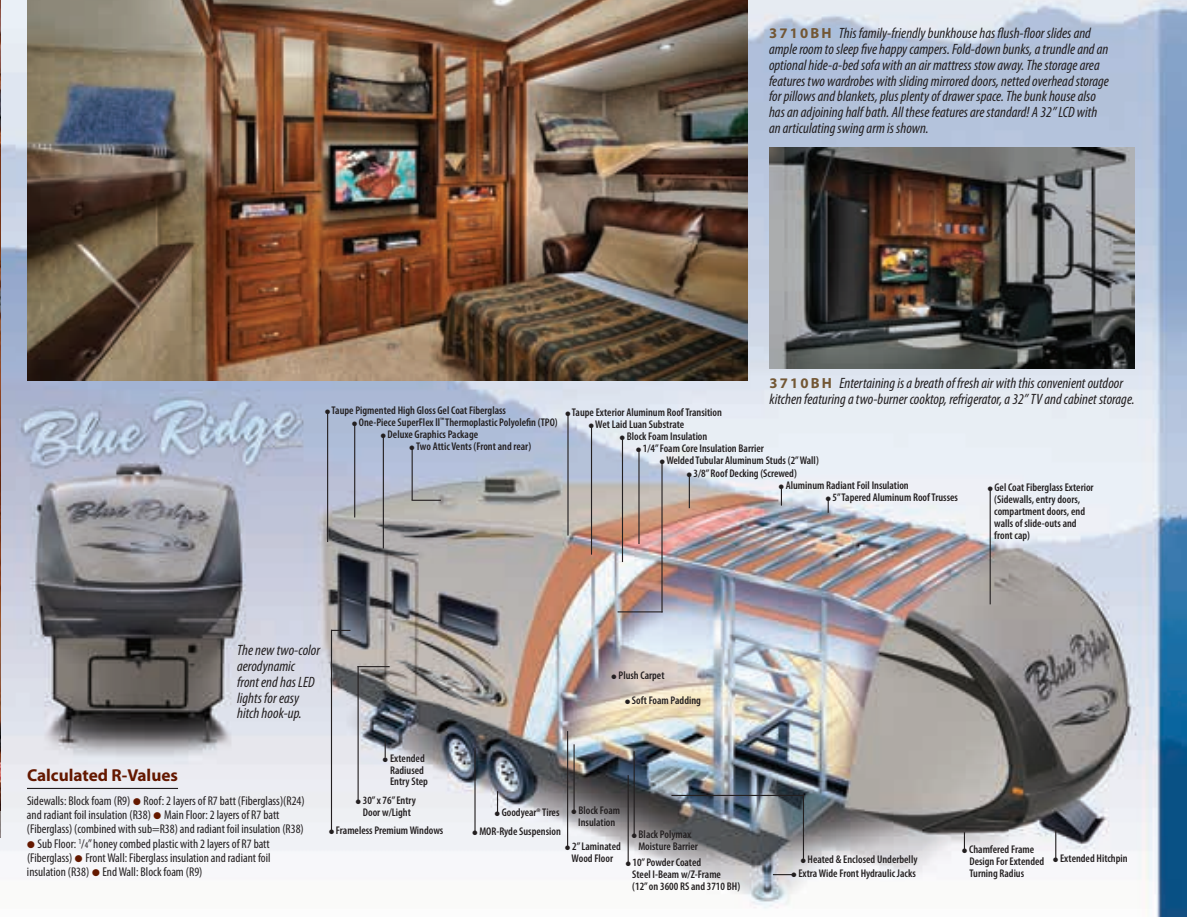
<style>
.page{position:relative;width:1187px;height:917px;background:#fff}
.page>*{position:absolute;margin:0;border:0;box-sizing:border-box;transform-origin:0 0}
.t1{font:700 17.25px "Myriad";color:#641800}
.t2{font:italic condensed 15px/15.8px "Myriad Pro";color:#231f20}
.t3{font:condensed 12.75px/14.2px "Myriad Pro";color:#231f20}
.t4{font:600 condensed 11.1px/12px "Myriad Pro";color:#231f20}
.s1{font-family:"Myriad";font-weight:700;font-style:normal;font-stretch:normal;font-size:14.7px;color:#735734}
.s2{color:#641800}
.s3{font-size:8.85px}
</style>
<div class="page">
<img style="left:0;top:0;width:1187px;height:917px">
<img style="left:0;top:810px;width:1px;height:27px">
<img style="left:0;top:1px;width:1px;height:809px">
<img style="left:27px;top:0;width:720px;height:381px">
<img style="left:769px;top:147px;width:365px;height:221px">
<hr style="left:354px;top:423px;width:1px;height:94px;background:#231f20">
<hr style="left:383px;top:434px;width:1px;height:114px;background:#231f20">
<hr style="left:412px;top:448px;width:1px;height:52px;background:#231f20">
<svg style="left:412px;top:500px;width:29px;height:1px"></svg>
<hr style="left:591px;top:426px;width:1px;height:129px;background:#231f20">
<hr style="left:622px;top:438px;width:1px;height:124px;background:#231f20">
<hr style="left:638px;top:451px;width:2px;height:93px;background:#231f20">
<hr style="left:661px;top:462px;width:2px;height:150px;background:#231f20">
<hr style="left:618px;top:611px;width:45px;height:1px;background:#231f20">
<hr style="left:990px;top:490px;width:1px;height:114px;background:#231f20">
<svg style="left:1055px;top:830px;width:1px;height:28px"></svg>
<svg style="left:964px;top:832px;width:1px;height:19px"></svg>
<svg style="left:773px;top:874px;width:22px;height:1px"></svg>
<hr style="left:634px;top:751px;width:1px;height:85px;background:#231f20">
<hr style="left:628px;top:775px;width:1px;height:89px;background:#231f20">
<hr style="left:567px;top:731px;width:1px;height:117px;background:#231f20">
<hr style="left:803px;top:795px;width:1px;height:64px;background:#231f20">
<hr style="left:671px;top:795px;width:133px;height:1px;background:#231f20">
<svg style="left:497px;top:791px;width:1px;height:23px"></svg>
<hr style="left:474px;top:747px;width:2px;height:86px;background:#231f20">
<svg style="left:385px;top:738px;width:1px;height:20px"></svg>
<hr style="left:358px;top:666px;width:1px;height:136px;background:#231f20">
<hr style="left:358px;top:666px;width:32px;height:1px;background:#231f20">
<hr style="left:331px;top:630px;width:1px;height:202px;background:#231f20">
<svg style="left:332px;top:630px;width:18px;height:1px"></svg>
<hr style="left:567px;top:414px;width:2px;height:122px;background:#231f20">
<hr style="left:574px;top:744px;width:1px;height:68px;background:#231f20">
<hr style="left:327px;top:412px;width:1px;height:130px;background:#231f20">
<hr style="left:689px;top:477px;width:1px;height:31px;background:#231f20">
<svg style="left:781px;top:489px;width:1px;height:17px"></svg>
<svg style="left:828px;top:500px;width:1px;height:13px"></svg>
<hr style="left:27px;top:788px;width:151px;height:1px;background:#231f20">
<p class="t2" style="left:769px;top:27px;width:342px"><span class="s1">3 7 1 0 B H</span> This family-friendly bunkhouse has flush-floor slides and ample room to sleep five happy campers. Fold-down bunks, a trundle and an optional hide-a-bed sofa with an air mattress stow away. The storage area features two wardrobes with sliding mirrored doors, netted overhead storage for pillows and blankets, plus plenty of drawer space. The bunk house also has an adjoining half bath. All these features are standard! A 32” LCD with an articulating swing arm is shown.</p>
<p class="t4" style="left:325px;top:406px;width:182px">● Taupe Pigmented High Gloss Gel Coat Fiberglass</p>
<p class="t4" style="left:352px;top:418px;width:207px">● One-Piece SuperFlex ll<sup>™</sup> Thermoplastic Polyolefin (TPO)</p>
<p class="t4" style="left:381px;top:430px;width:99px">● Deluxe Graphics Package</p>
<p class="t4" style="left:410px;top:442px;width:123px">● Two Attic Vents (Front and rear)</p>
<h2 class="t2" style="left:769px;top:377px;width:367px"><span class="s1">3 7 1 0 B H</span> Entertaining is a breath of fresh air with this convenient outdoor kitchen featuring a two-burner cooktop, refrigerator, a 32” TV and cabinet storage.</h2>
<p class="t4" style="left:565px;top:407px;width:158px">● Taupe Exterior Aluminum Roof Transition</p>
<p class="t4" style="left:589px;top:419px;width:97px">● Wet Laid Luan Substrate</p>
<p class="t4" style="left:620px;top:431px;width:89px">● Block Foam Insulation</p>
<p class="t4" style="left:636px;top:443px;width:129px">● 1/4” Foam Core Insulation Barrier</p>
<p class="t4" style="left:660px;top:455px;width:161px">● Welded Tubular Aluminum Studs (2” Wall)</p>
<p class="t4" style="left:687px;top:468px;width:112px">● 3/8” Roof Decking (Screwed)</p>
<p class="t4" style="left:779px;top:480px;width:131px">● Aluminum Radiant Foil Insulation</p>
<p class="t4" style="left:826px;top:492px;width:134px">● 5” Tapered Aluminum Roof Trusses</p>
<p class="t4" style="left:994px;top:482px;width:101px;text-indent:-7px">● Gel Coat Fiberglass Exterior (Sidewalls, entry doors, compartment doors, end walls of slide-outs and front cap)</p>
<h2 class="t2" style="left:237px;top:644px;width:85px">The new two-color aerodynamic front end has LED lights for easy hitch hook-up.</h2>
<p class="t4" style="left:612px;top:670px;width:54px">● Plush Carpet</p>
<p class="t4" style="left:625px;top:695px;width:77px">● Soft Foam Padding</p>
<h1 class="t1" style="left:27px;top:769px;width:153px">Calculated R-Values</h1>
<p class="t3" style="left:27px;top:795px;width:279px">Sidewalls: Block foam (R9) <span class="s2">●</span> Roof: 2 layers of R7 batt (Fiberglass)(R24) and radiant foil insulation (R38) <span class="s2">●</span> Main Floor: 2 layers of R7 batt (Fiberglass) (combined with sub=R38) and radiant foil insulation (R38)</p>
<p class="t3" style="left:27px;top:837px;width:245px;text-align:justify"><span class="s2">●</span> Sub Floor: <sup>1</sup>/<span class="s3">4</span>” honey combed plastic with 2 layers of R7 batt (Fiberglass) <span class="s2">●</span> Front Wall: Fiberglass insulation and radiant foil insulation (R38) <span class="s2">●</span> End Wall: Block foam (R9)</p>
<p class="t4" style="left:390px;top:753px;width:39px;text-indent:-7px">● Extended<br>Radiused<br>Entry Step</p>
<p class="t4" style="left:356px;top:795px;width:62px;text-align:center">● 30” x 76” Entry<br>Door w/Light</p>
<p class="t4" style="left:329px;top:826px;width:116px">● Frameless Premium Windows</p>
<p class="t4" style="left:572px;top:805px;width:50px;text-align:center">● Block Foam<br>Insulation</p>
<p class="t4" style="left:565px;top:841px;width:57px;text-align:center">● 2” Laminated<br>Wood Floor</p>
<p class="t4" style="left:495px;top:807px;width:66px">● Goodyear® Tires</p>
<p class="t4" style="left:473px;top:826px;width:90px">● MOR-Ryde Suspension</p>
<p class="t4" style="left:632px;top:829px;width:68px;text-align:center">● Black Polymax<br>Moisture Barrier</p>
<p class="t4" style="left:632px;top:857px;width:110px;text-indent:-7px">● 10” Powder Coated<br>Steel I-Beam w/Z-Frame<br>(12” on 3600 RS and 3710 BH)</p>
<p class="t4" style="left:969px;top:844px;width:76px;text-indent:-7px">● Chamfered Frame<br>Design For Extended<br>Turning Radius</p>
<p class="t4" style="left:801px;top:854px;width:118px">● Heated &amp; Enclosed Underbelly</p>
<p class="t4" style="left:1053px;top:853px;width:76px">● Extended Hitchpin</p>
<p class="t4" style="left:792px;top:868px;width:126px">● Extra Wide Front Hydraulic Jacks</p>
</div>
